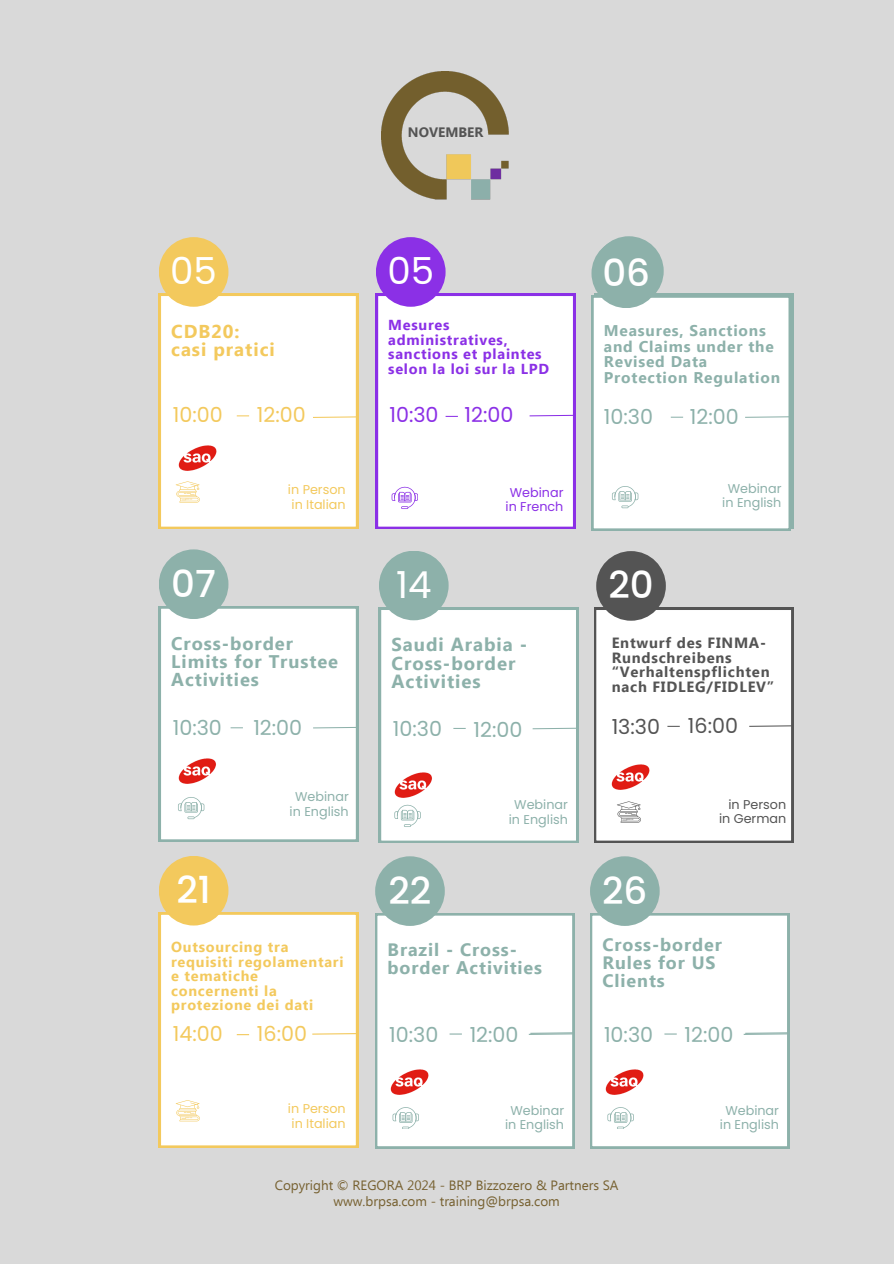
<style>
.page{position:relative;width:894px;height:1264px;background:#fff}
.page>*{position:absolute;margin:0;border:0;box-sizing:border-box;transform-origin:0 0}
.t1{font:500 37.2px "Poppins";color:#fff}
.t2{font:37.2px "Poppins";color:#fff}
.t3{font:20.7px "Poppins";color:#8db1aa}
.t4{font:20.7px "Poppins";color:#f3c95d}
.t5{font:20.7px "Poppins";color:#545454}
.t6{font:20.7px "Poppins";color:#8b30e6}
.t7{font:700 18.6px/18.3px "Ebrima";letter-spacing:.05em;color:#8db1aa}
.t8{font:700 18.6px/18.6px "Ebrima";letter-spacing:.05em;color:#f3c95d}
.t9{font:700 18.3px/18.1px "Ebrima";letter-spacing:.05em;color:#8db1aa}
.t10{font:700 17.85px/17.9px "Ebrima";letter-spacing:.05em;color:#8db1aa}
.t11{font:700 15.45px/15.5px "Ebrima";letter-spacing:.05em;color:#8db1aa}
.t12{font:700 14.85px/14.7px "Ebrima";letter-spacing:.05em;color:#545454}
.t13{font:700 14.4px/14.4px "Ebrima";letter-spacing:.05em;color:#f3c95d}
.t14{font:700 14.4px/14.4px "Ebrima";letter-spacing:.05em;color:#8b30e6}
.t15{font:700 13.65px "Ebrima";color:#545454}
.t16{font:13.5px/16px "Ebrima";color:#76602f;text-align:center}
.t17{font:12.75px/14.4px "Poppins";color:#8db1aa;text-align:center}
.t18{font:12.75px/14.4px "Poppins";color:#f3c95d}
.t19{font:12.75px/14.4px "Poppins";color:#545454;text-align:right}
.t20{font:12.75px/14.4px "Poppins";color:#8b30e6;text-align:center}
</style>
<div class="page">
<div style="left:0;top:0;width:893px;height:1263px;background:#d9d9d9"></div>
<div style="left:159px;top:294px;width:199px;height:235px;background:#fff"></div>
<div style="left:159px;top:237px;width:69px;height:70px;background:#f3c95d;border-radius:50%"></div>
<svg style="left:176px;top:481px;width:24px;height:21px"></svg>
<svg style="left:237px;top:415px;width:12px;height:1px"></svg>
<svg style="left:311px;top:414px;width:47px;height:4px"></svg>
<img style="left:179px;top:444px;width:38px;height:27px">
<img style="left:381px;top:71px;width:128px;height:128px">
<div style="left:375px;top:913px;width:199px;height:235px;background:#fff"></div>
<div style="left:379px;top:607px;width:199px;height:235px;background:#fff"></div>
<div style="left:379px;top:550px;width:69px;height:70px;background:#8db1aa;border-radius:50%"></div>
<svg style="left:394px;top:804px;width:26px;height:23px"></svg>
<img style="left:394px;top:772px;width:39px;height:27px">
<svg style="left:531px;top:726px;width:48px;height:3px"></svg>
<svg style="left:453px;top:728px;width:12px;height:1px"></svg>
<div style="left:375px;top:856px;width:69px;height:69px;background:#8db1aa;border-radius:50%"></div>
<svg style="left:392px;top:1107px;width:27px;height:21px"></svg>
<img style="left:390px;top:1069px;width:38px;height:27px">
<svg style="left:449px;top:1033px;width:13px;height:1px"></svg>
<svg style="left:527px;top:1031px;width:48px;height:4px"></svg>
<svg style="left:594px;top:293px;width:199px;height:235px"></svg>
<div style="left:594px;top:236px;width:69px;height:70px;background:#8db1aa;border-radius:50%"></div>
<div style="left:591px;top:295px;width:199px;height:235px;background:#fff"></div>
<div style="left:591px;top:238px;width:70px;height:70px;background:#8db1aa;border-radius:50%"></div>
<svg style="left:743px;top:413px;width:50px;height:5px"></svg>
<svg style="left:665px;top:414px;width:18px;height:4px"></svg>
<svg style="left:611px;top:484px;width:28px;height:24px"></svg>
<div style="left:594px;top:607px;width:199px;height:235px;background:#fff"></div>
<div style="left:596px;top:551px;width:69px;height:69px;background:#545454;border-radius:50%"></div>
<svg style="left:667px;top:725px;width:12px;height:2px"></svg>
<img style="left:611px;top:763px;width:39px;height:27px">
<svg style="left:616px;top:801px;width:24px;height:21px"></svg>
<svg style="left:748px;top:724px;width:46px;height:3px"></svg>
<div style="left:159px;top:912px;width:199px;height:235px;background:#fff"></div>
<div style="left:159px;top:855px;width:69px;height:70px;background:#f3c95d;border-radius:50%"></div>
<svg style="left:176px;top:1100px;width:23px;height:21px"></svg>
<svg style="left:237px;top:1034px;width:12px;height:1px"></svg>
<svg style="left:311px;top:1032px;width:46px;height:3px"></svg>
<div style="left:590px;top:913px;width:199px;height:235px;background:#fff"></div>
<div style="left:590px;top:856px;width:69px;height:69px;background:#8db1aa;border-radius:50%"></div>
<svg style="left:607px;top:1107px;width:26px;height:21px"></svg>
<img style="left:605px;top:1069px;width:38px;height:27px">
<svg style="left:664px;top:1033px;width:12px;height:1px"></svg>
<svg style="left:742px;top:1031px;width:48px;height:4px"></svg>
<div style="left:376px;top:294px;width:199px;height:235px;background:#fff"></div>
<div style="left:376px;top:237px;width:69px;height:70px;background:#8b30e6;border-radius:50%"></div>
<svg style="left:528px;top:414px;width:46px;height:3px"></svg>
<svg style="left:445px;top:416px;width:13px;height:1px"></svg>
<svg style="left:391px;top:487px;width:27px;height:22px"></svg>
<div style="left:159px;top:606px;width:199px;height:235px;background:#fff"></div>
<div style="left:159px;top:549px;width:69px;height:70px;background:#8db1aa;border-radius:50%"></div>
<img style="left:178px;top:757px;width:39px;height:27px">
<svg style="left:178px;top:797px;width:26px;height:22px"></svg>
<svg style="left:312px;top:726px;width:46px;height:3px"></svg>
<svg style="left:230px;top:727px;width:13px;height:1px"></svg>
<p class="t15" style="left:408px;top:123px;width:77px">NOVEMBER</p>
<p class="t2" style="left:170px;top:245px;width:48px">05</p>
<h3 class="t8" style="left:171px;top:321px;width:105px">CDB20: casi pratici</h3>
<h1 class="t2" style="left:387px;top:245px;width:48px">05</h1>
<p class="t14" style="left:388px;top:318px;width:162px">Mesures administratives, sanctions et plaintes selon la loi sur la LPD</p>
<h1 class="t1" style="left:630px;top:244px;width:22px">7</h1>
<h1 class="t1" style="left:602px;top:246px;width:49px">06</h1>
<h3 class="t9" style="left:606px;top:320px;width:168px">Cross-border<br>Limits for Trustee<br>Activities</h3>
<p class="t11" style="left:603px;top:322px;width:177px">Measures, Sanctions and Claims under the<br>Revised Data<br>Protection Regulation</p>
<h2 class="t4" style="left:173px;top:400px;width:51px">10:00</h2>
<h2 class="t4" style="left:257px;top:400px;width:50px">12:00</h2>
<h2 class="t6" style="left:389px;top:400px;width:51px">10:30</h2>
<h2 class="t6" style="left:464px;top:400px;width:50px">12:00</h2>
<h2 class="t3" style="left:608px;top:400px;width:51px">10:30</h2>
<h2 class="t3" style="left:603px;top:402px;width:51px">10:30</h2>
<h2 class="t3" style="left:689px;top:402px;width:50px">12:00</h2>
<p class="t18" style="left:288px;top:483px;width:59px">in Person in Italian</p>
<p class="t20" style="left:505px;top:485px;width:59px">Webinar in French</p>
<p class="t17" style="left:724px;top:476px;width:61px">Webinar in English</p>
<p class="t17" style="left:722px;top:481px;width:61px">Webinar in English</p>
<p class="t1" style="left:171px;top:557px;width:46px">07</p>
<h3 class="t9" style="left:171px;top:633px;width:168px">Cross-border<br>Limits for Trustee<br>Activities</h3>
<p class="t2" style="left:396px;top:559px;width:37px">14</p>
<h3 class="t7" style="left:391px;top:635px;width:137px">Saudi Arabia -<br>Cross-border<br>Activities</h3>
<p class="t1" style="left:608px;top:559px;width:47px">20</p>
<p class="t12" style="left:611px;top:634px;width:164px">Entwurf des FINMA-<br>Rundschreibens “Verhaltenspflichten nach FIDLEG/FIDLEV”</p>
<h2 class="t3" style="left:173px;top:713px;width:51px">10:30</h2>
<h2 class="t3" style="left:253px;top:713px;width:50px">12:00</h2>
<h2 class="t3" style="left:393px;top:714px;width:51px">10:30</h2>
<h2 class="t3" style="left:473px;top:714px;width:50px">12:00</h2>
<h2 class="t5" style="left:611px;top:711px;width:50px">13:30</h2>
<h2 class="t5" style="left:687px;top:710px;width:52px">16:00</h2>
<p class="t17" style="left:289px;top:789px;width:61px">Webinar in English</p>
<p class="t17" style="left:508px;top:797px;width:61px">Webinar in English</p>
<p class="t19" style="left:718px;top:797px;width:69px">in Person in German</p>
<p class="t1" style="left:176px;top:864px;width:36px">21</p>
<p class="t13" style="left:171px;top:939px;width:174px">Outsourcing tra requisiti regolamentari e tematiche concernenti la protezione dei dati</p>
<p class="t1" style="left:388px;top:864px;width:44px">22</p>
<p class="t10" style="left:387px;top:940px;width:156px">Brazil - Cross&shy;border Activities</p>
<p class="t1" style="left:602px;top:864px;width:47px">26</p>
<p class="t10" style="left:602px;top:935px;width:121px">Cross-border<br>Rules for US<br>Clients</p>
<h1 class="t4" style="left:173px;top:1019px;width:51px">14:00</h1>
<h1 class="t4" style="left:257px;top:1019px;width:52px">16:00</h1>
<p class="t3" style="left:389px;top:1020px;width:51px">10:30</p>
<p class="t3" style="left:469px;top:1020px;width:50px">12:00</p>
<p class="t3" style="left:604px;top:1020px;width:51px">10:30</p>
<p class="t3" style="left:684px;top:1020px;width:50px">12:00</p>
<p class="t18" style="left:288px;top:1101px;width:59px">in Person</p>
<h2 class="t18" style="left:291px;top:1115px;width:56px">in Italian</h2>
<p class="t17" style="left:510px;top:1103px;width:55px">Webinar</p>
<p class="t17" style="left:505px;top:1117px;width:61px">in English</p>
<p class="t17" style="left:725px;top:1103px;width:55px">Webinar</p>
<h2 class="t17" style="left:719px;top:1117px;width:61px">in English</h2>
<p class="t16" style="left:275px;top:1176px;width:345px">Copyright © REGORA 2024 - BRP Bizzozero &amp; Partners SA www.brpsa.com - training@brpsa.com</p>
</div>
